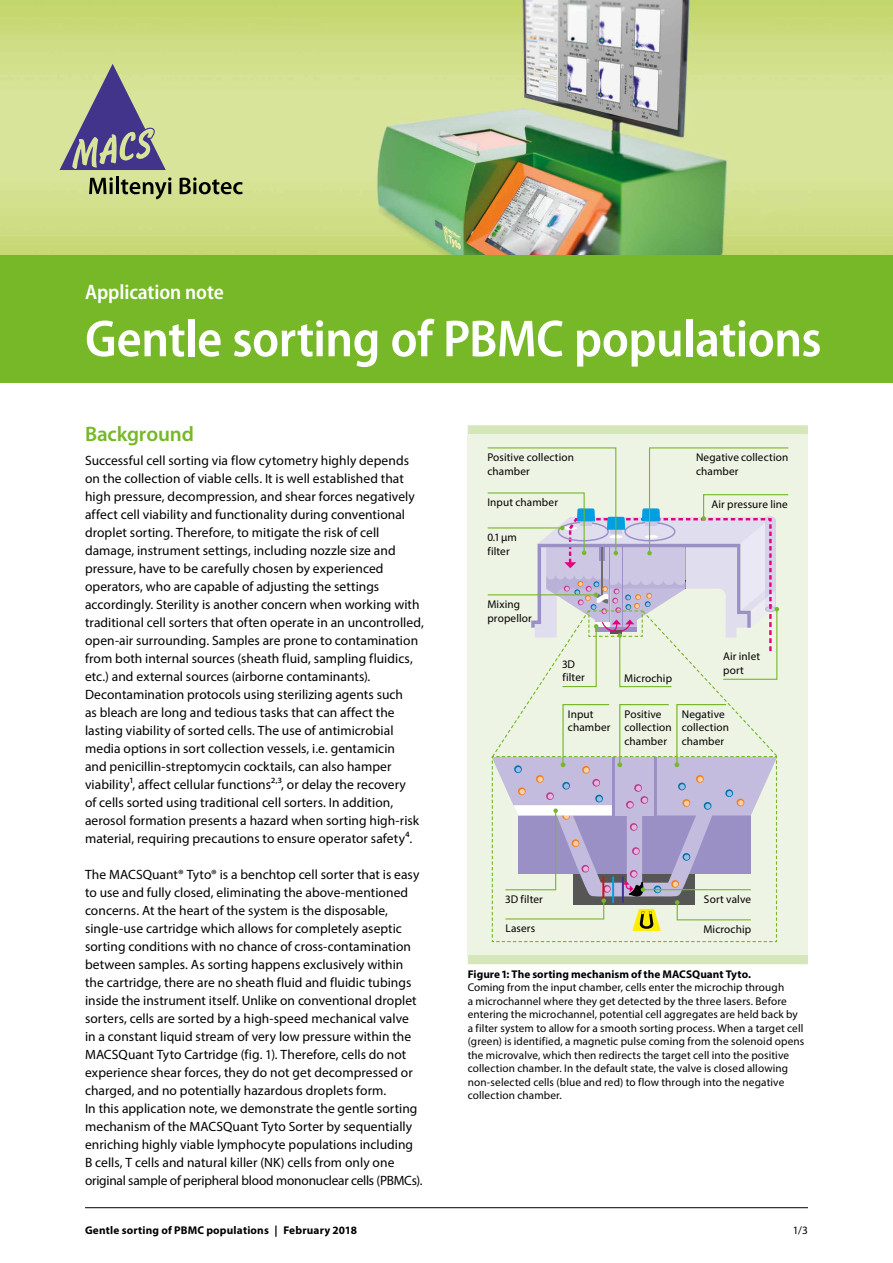
<style>
.page{position:relative;width:893px;height:1263px;background:#fff}
.page>*{position:absolute;margin:0;border:0;box-sizing:border-box;transform-origin:0 0}
.t1{font:600 semi-condensed 52.5px "Myriad Pro";letter-spacing:-.01em;color:#fff}
.t2{font:600 semi-condensed 21px "Myriad Pro";letter-spacing:-.01em;color:#fff}
.t3{font:600 21px "Myriad Pro";letter-spacing:-.005em;color:#76b828}
.t4{font:13.5px/18px "Myriad Pro";letter-spacing:.005em;color:#000}
.t5{font:11.25px/13.5px "Myriad Pro";letter-spacing:.01em;color:#000}
.t6{font:700 11.25px "Myriad Pro";letter-spacing:.01em;color:#000}
</style>
<div class="page">
<img style="left:0;top:0;width:893px;height:255px">
<div style="left:0;top:255px;width:893px;height:128px;background:#76b828"></div>
<hr style="left:85px;top:1207px;width:723px;height:1px;background:#000">
<svg style="left:468px;top:425px;width:340px;height:539px;background:#d7e7bd"></svg>
<div style="left:468px;top:435px;width:340px;height:520px;background:#eef4e3"></div>
<svg style="left:487px;top:447px;width:302px;height:495px"></svg>
<svg style="left:60px;top:64px;width:106px;height:106px;background:#999b91"></svg>
<svg style="left:89px;top:177px;width:24px;height:17px"></svg>
<hr style="left:116px;top:177px;width:3px;height:17px;background:#000">
<svg style="left:121px;top:177px;width:50px;height:22px"></svg>
<svg style="left:180px;top:177px;width:63px;height:17px"></svg>
<h2 class="t2" style="left:85px;top:281px;width:140px">Application note</h2>
<h1 class="t1" style="left:85px;top:310px;width:738px">Gentle sorting of PBMC populations</h1>
<h2 class="t3" style="left:85px;top:421px;width:110px">Background</h2>
<p class="t4" style="left:85px;top:452px;width:340px">Successful cell sorting via flow cytometry highly depends on the collection of viable cells. It is well established that high pressure, decompression, and shear forces negatively affect cell viability and functionality during conventional droplet sorting. Therefore, to mitigate the risk of cell damage, instrument settings, including nozzle size and pressure, have to be carefully chosen by experienced operators, who are capable of adjusting the settings accordingly. Sterility is another concern when working with traditional cell sorters that often operate in an uncontrolled, open-air surrounding. Samples are prone to contamination from both internal sources (sheath fluid, sampling fluidics, etc.) and external sources (airborne contaminants).<br>Decontamination protocols using sterilizing agents such<br>as bleach are long and tedious tasks that can affect the lasting viability of sorted cells. The use of antimicrobial media options in sort collection vessels, i.e. gentamicin<br>and penicillin-streptomycin cocktails, can also hamper viability1, affect cellular functions2,3, or delay the recovery<br>of cells sorted using traditional cell sorters. In addition, aerosol formation presents a hazard when sorting high-risk material, requiring precautions to ensure operator safety⁴.</p>
<p class="t4" style="left:85px;top:865px;width:339px">The MACSQuant® Tyto® is a benchtop cell sorter that is easy to use and fully closed, eliminating the above-mentioned concerns. At the heart of the system is the disposable, single-use cartridge which allows for completely aseptic sorting conditions with no chance of cross-contamination between samples. As sorting happens exclusively within the cartridge, there are no sheath fluid and fluidic tubings inside the instrument itself. Unlike on conventional droplet sorters, cells are sorted by a high-speed mechanical valve in a constant liquid stream of very low pressure within the MACSQuant Tyto Cartridge (fig. 1). Therefore, cells do not experience shear forces, they do not get decompressed or charged, and no potentially hazardous droplets form.<br>In this application note, we demonstrate the gentle sorting mechanism of the MACSQuant Tyto Sorter by sequentially enriching highly viable lymphocyte populations including B cells, T cells and natural killer (NK) cells from only one original sample of peripheral blood mononuclear cells (PBMCs).</p>
<p class="t5" style="left:487px;top:451px;width:88px">Positive collection chamber</p>
<p class="t5" style="left:487px;top:495px;width:72px">Input chamber</p>
<p class="t5" style="left:487px;top:530px;width:31px">0.1 μm filter</p>
<p class="t5" style="left:696px;top:450px;width:94px">Negative collection chamber</p>
<p class="t5" style="left:711px;top:497px;width:78px">Air pressure line</p>
<p class="t5" style="left:487px;top:597px;width:46px">Mixing propellor</p>
<p class="t5" style="left:562px;top:657px;width:24px">3D filter</p>
<p class="t5" style="left:568px;top:707px;width:44px">Input chamber</p>
<p class="t5" style="left:624px;top:671px;width:49px">Microchip</p>
<p class="t5" style="left:624px;top:707px;width:49px">Positive collection chamber</p>
<p class="t5" style="left:723px;top:649px;width:39px">Air inlet port</p>
<p class="t5" style="left:682px;top:707px;width:49px">Negative collection chamber</p>
<p class="t5" style="left:505px;top:893px;width:39px">3D filter</p>
<p class="t5" style="left:505px;top:921px;width:31px">Lasers</p>
<p class="t5" style="left:704px;top:892px;width:49px">Sort valve</p>
<p class="t5" style="left:703px;top:922px;width:49px">Microchip</p>
<p class="t6" style="left:468px;top:967px;width:285px">Figure 1: The sorting mechanism of the MACSQuant Tyto.</p>
<p class="t5" style="left:468px;top:980px;width:338px">Coming from the input chamber, cells enter the microchip through<br>a microchannel where they get detected by the three lasers. Before entering the microchannel, potential cell aggregates are held back by a filter system to allow for a smooth sorting process. When a target cell (green) is identified, a magnetic pulse coming from the solenoid opens the microvalve, which then redirects the target cell into the positive collection chamber. In the default state, the valve is closed allowing non-selected cells (blue and red) to flow through into the negative collection chamber.</p>
<p class="t6" style="left:85px;top:1222px;width:273px">Gentle sorting of PBMC populations | February 2018</p>
<p class="t5" style="left:793px;top:1223px;width:17px">1/3</p>
</div>
